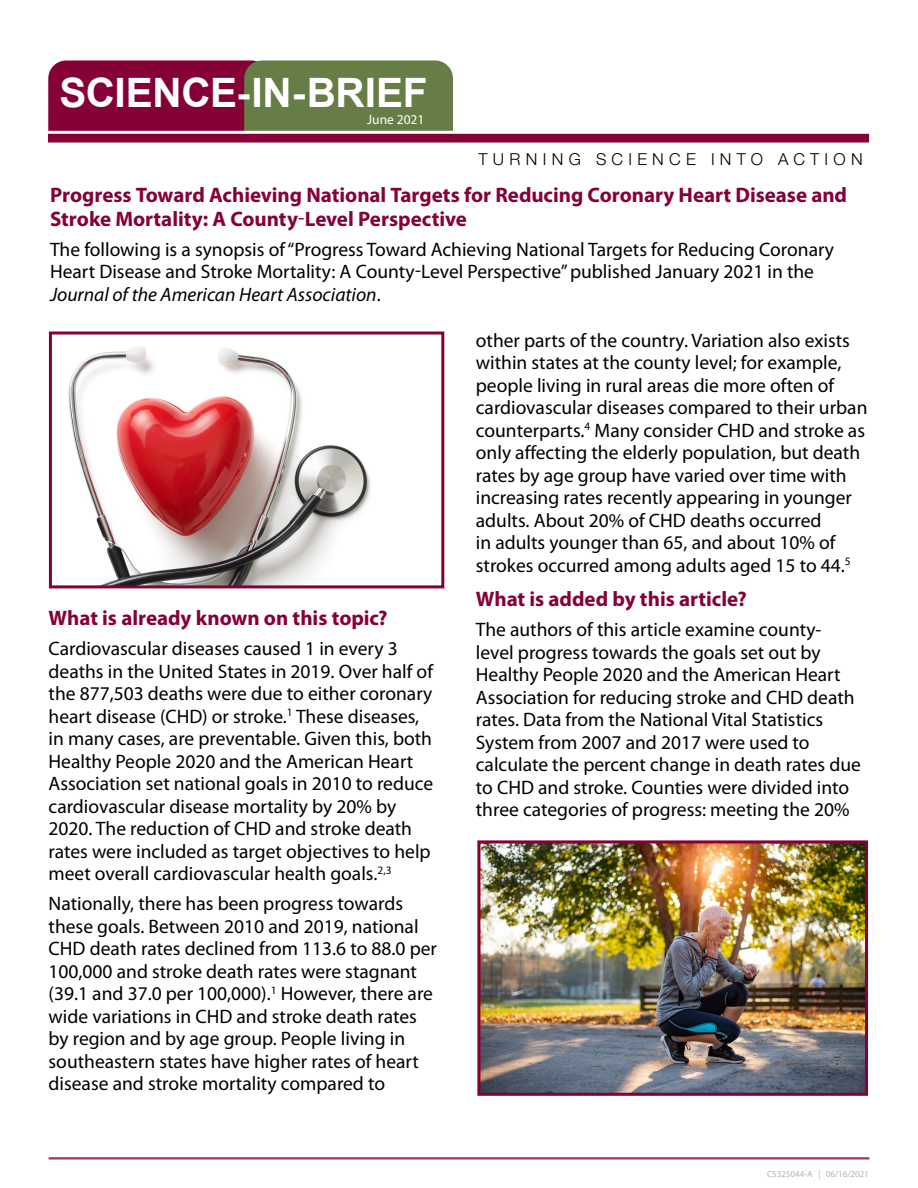
<style>
.page{position:relative;width:918px;height:1188px;background:#fff}
.page>*{position:absolute;margin:0;border:0;box-sizing:border-box;transform-origin:0 0}
.t1{font:700 40.5px "Arial";letter-spacing:-.005em;color:#fff}
.t2{font:700 21px/24px "Myriad Pro";letter-spacing:-.005em;color:#860038}
.t3{font:19.5px/22.5px "Myriad Pro";color:#000}
.P_turning_science_in{font:300 16.5px "Helvetica Neue LT Std";letter-spacing:.32em;color:#000}
.Date{font:13.5px "Myriad Pro";color:#fff}
.t4{font:9px "Myriad Pro";color:#b1b4b6}
.s1{font-weight:400}
.s2{font-style:italic}
</style>
<div class="page">
<svg style="left:48px;top:60px;width:405px;height:71px;background:#774341"></svg>
<div style="left:45px;top:131px;width:827px;height:15px;background:#860038;border:3px solid #fff"></div>
<hr style="left:49px;top:1157px;width:820px;height:3px;background:#9b3653">
<img style="left:68px;top:347px;width:303px;height:237px">
<div style="left:49px;top:332px;width:395px;height:256px;border:3px solid #860038"></div>
<img style="left:481px;top:844px;width:383px;height:248px">
<div style="left:477px;top:840px;width:391px;height:256px;border:3px solid #860038"></div>
<h1 class="t1" style="left:59px;top:64px;width:370px">SCIENCE-IN-BRIEF</h1>
<p class="Date" style="left:367px;top:113px;width:59px">June 2021</p>
<p class="P_turning_science_in" style="left:478px;top:149px;width:386px">TURNING SCIENCE INTO ACTION</p>
<h2 class="t2" style="left:50px;top:183px;width:799px">Progress Toward Achieving National Targets for Reducing Coronary Heart Disease and<br>Stroke Mortality: A County<span class="s1">-</span>Level Perspective</h2>
<p class="t3" style="left:50px;top:238px;width:786px">The following is a synopsis of “Progress Toward Achieving National Targets for Reducing Coronary<br>Heart Disease and Stroke Mortality: A County-Level Perspective” published January 2021 in the<br><span class="s2">Journal of the American Heart Association</span>.</p>
<h2 class="t2" style="left:49px;top:607px;width:341px">What is already known on this topic?</h2>
<p class="t3" style="left:49px;top:638px;width:386px">Cardiovascular diseases caused 1 in every 3 deaths in the United States in 2019. Over half of the 877,503 deaths were due to either coronary heart disease (CHD) or stroke.<sup>1</sup> These diseases, in many cases, are preventable. Given this, both Healthy People 2020 and the American Heart Association set national goals in 2010 to reduce cardiovascular disease mortality by 20% by 2020. The reduction of CHD and stroke death rates were included as target objectives to help meet overall cardiovascular health goals.<sup>2,3</sup></p>
<p class="t3" style="left:49px;top:893px;width:390px">Nationally, there has been progress towards these goals. Between 2010 and 2019, national CHD death rates declined from 113.6 to 88.0 per 100,000 and stroke death rates were stagnant (39.1 and 37.0 per 100,000).<sup>1</sup> However, there are wide variations in CHD and stroke death rates by region and by age group. People living in southeastern states have higher rates of heart disease and stroke mortality compared to</p>
<p class="t3" style="left:476px;top:329px;width:393px">other parts of the country. Variation also exists within states at the county level; for example, people living in rural areas die more often of cardiovascular diseases compared to their urban counterparts.<sup>4</sup> Many consider CHD and stroke as only affecting the elderly population, but death rates by age group have varied over time with increasing rates recently appearing in younger adults. About 20% of CHD deaths occurred<br>in adults younger than 65, and about 10% of strokes occurred among adults aged 15 to 44.<sup>5</sup></p>
<h2 class="t2" style="left:476px;top:587px;width:272px">What is added by this article?</h2>
<p class="t3" style="left:476px;top:619px;width:387px">The authors of this article examine county&shy;level progress towards the goals set out by Healthy People 2020 and the American Heart Association for reducing stroke and CHD death rates. Data from the National Vital Statistics System from 2007 and 2017 were used to calculate the percent change in death rates due to CHD and stroke. Counties were divided into three categories of progress: meeting the 20%</p>
<p class="t4" style="left:767px;top:1169px;width:103px">CS325044-A | 06/16/2021</p>
</div>
